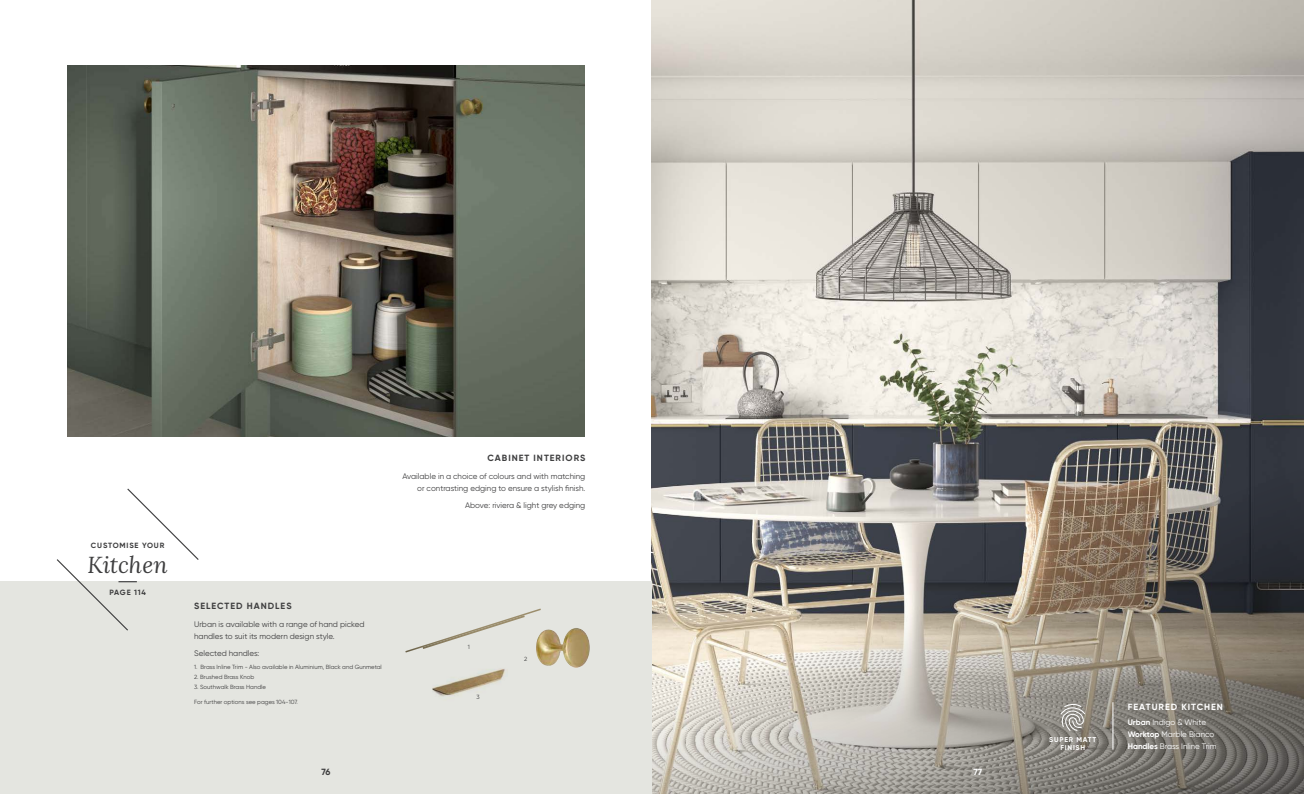
<style>
.page{position:relative;width:1304px;height:794px;background:#fff}
.page>*{position:absolute;margin:0;border:0;box-sizing:border-box;transform-origin:0 0}
.t1{font:italic 23px "Lora";letter-spacing:-.005em;color:#3e3e3f}
.t2{font:700 9px "Gilroy";letter-spacing:.11em;color:#3e3e3f}
.t3{font:700 9px "Gilroy";letter-spacing:.11em;color:#fff}
.t4{font:8px/12px "Gilroy";color:#3e3e3f;text-align:right}
.t5{font:8px/12px "Gilroy";color:#fff}
.t6{font:700 7.6px "Gilroy";letter-spacing:.1em;color:#3e3e3f}
.t7{font:700 7px/7.8px "Gilroy";letter-spacing:.11em;color:#fff;text-align:center}
.t8{font:6px "Gilroy";color:#3e3e3f}
.s1{font-weight:700}
</style>
<div class="page">
<img style="left:652px;top:0;width:652px;height:374px">
<svg style="left:652px;top:374px;width:652px;height:420px;background:#928d87"></svg>
<div style="left:0;top:581px;width:652px;height:213px;background:#e4e5e0"></div>
<img style="left:432px;top:669px;width:73px;height:27px">
<img style="left:68px;top:66px;width:516px;height:371px">
<svg style="left:405px;top:608px;width:136px;height:44px"></svg>
<svg style="left:57px;top:488px;width:142px;height:143px"></svg>
<hr style="left:1113px;top:702px;width:1px;height:47px;background:#fff">
<img style="left:536px;top:628px;width:54px;height:40px">
<svg style="left:1060px;top:701px;width:25px;height:30px"></svg>
<p class="t6" style="left:91px;top:540px;width:75px">CUSTOMISE YOUR</p>
<h1 class="t1" style="left:88px;top:549px;width:82px">Kitchen</h1>
<p class="t6" style="left:109px;top:587px;width:38px">PAGE 114</p>
<p class="t2" style="left:487px;top:452px;width:99px">CABINET INTERIORS</p>
<p class="t4" style="left:402px;top:470px;width:184px">Available in a choice of colours and with matching or contrasting edging to ensure a stylish finish.</p>
<p class="t4" style="left:465px;top:499px;width:122px">Above: riviera &amp; light grey edging</p>
<p class="t2" style="left:194px;top:600px;width:99px">SELECTED HANDLES</p>
<p class="t4" style="left:194px;top:618px;width:172px;text-align:left">Urban is available with a range of hand picked handles to suit its modern design style.</p>
<p class="t4" style="left:194px;top:647px;width:67px">Selected handles:</p>
<p class="t8" style="left:194px;top:663px;width:189px">1. Brass Inline Trim - Also available in Aluminium, Black and Gunmetal</p>
<p class="t8" style="left:194px;top:673px;width:62px">2. Brushed Brass Knob</p>
<p class="t8" style="left:194px;top:683px;width:73px">3. Southwalk Brass Handle</p>
<p class="t8" style="left:194px;top:698px;width:105px">For further options see pages 104-107.</p>
<p class="t8" style="left:468px;top:643px;width:4px">1</p>
<p class="t8" style="left:476px;top:693px;width:5px">3</p>
<p class="t8" style="left:524px;top:655px;width:5px">2</p>
<p class="t2" style="left:322px;top:765px;width:10px">76</p>
<p class="t3" style="left:974px;top:765px;width:10px">77</p>
<p class="t7" style="left:1049px;top:735px;width:48px">SUPER MATT<br>FINISH</p>
<p class="t3" style="left:1128px;top:701px;width:97px">FEATURED KITCHEN</p>
<p class="t5" style="left:1128px;top:716px;width:90px"><span class="s1">Urban</span> Indigo &amp; White<br><span class="s1">Worktop</span> Marble Bianco<br><span class="s1">Handles</span> Brass Inline Trim</p>
</div>
